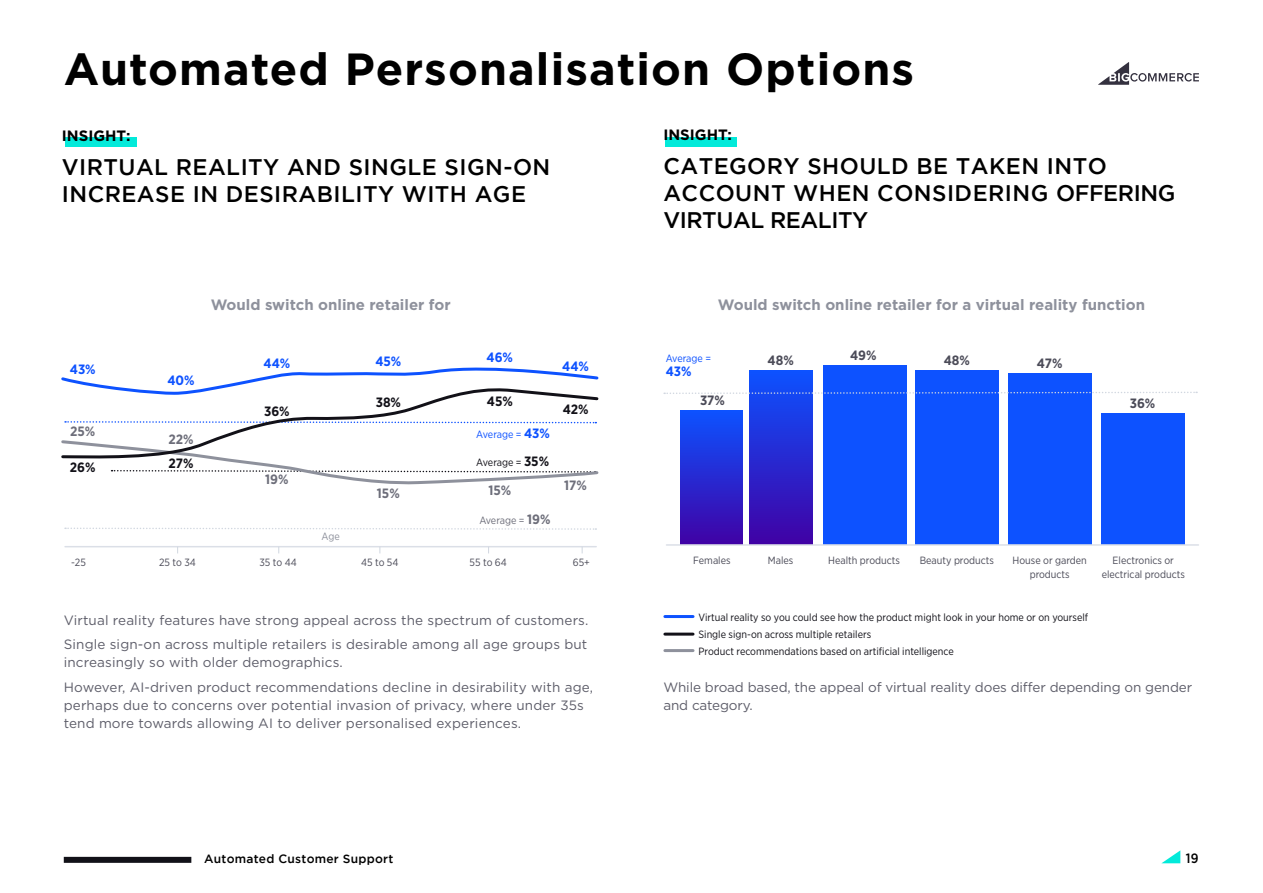
<style>
.page{position:relative;width:1263px;height:893px;background:#fff}
.page>*{position:absolute;margin:0;border:0;box-sizing:border-box;transform-origin:0 0}
.t1{font:700 45px "Gotham";letter-spacing:.025em;color:#000}
.t2{font:500 22.5px/27px "Gotham";letter-spacing:.02em;color:#000}
.t3{font:700 15px "Gotham";color:#8e919c}
.t4{font:700 15px "Gotham";color:#000}
.t5{font:13.5px/24.5px "Gotham";letter-spacing:.01em;color:#5d5d69}
.t6{font:13.5px/18px "Gotham";letter-spacing:-.01em;color:#5d5d69}
.t7{font:700 13.5px "Gotham Narrow";color:#0d52ff}
.t8{font:700 13.5px "Gotham Narrow";letter-spacing:-.005em;color:#4b4b58}
.t9{font:700 13.5px "Gotham Narrow";color:#121118}
.t10{font:700 13.5px "Gotham Narrow";color:#6d6e7a}
.t11{font:500 13.5px "Gotham Narrow";color:#000}
.t12{font:500 12px "Gotham";letter-spacing:.02em;color:#000}
.t13{font:10.5px/17.5px "Gotham Narrow";color:#121118}
.t14{font:10.5px/13.5px "Gotham Narrow";color:#4b4b58;text-align:center}
.t15{font:10.5px "Gotham Narrow";letter-spacing:-.01em;color:#0d52ff}
.t16{font:10.5px "Gotham Narrow";letter-spacing:-.01em;color:#6d6e7a}
.t17{font:10.5px "Gotham Narrow";color:#8e919c}
.s1{font-weight:700;font-size:13.5px}
</style>
<div class="page">
<svg style="left:1098px;top:62px;width:101px;height:23px"></svg>
<div style="left:64px;top:857px;width:127px;height:6px;background:#121118"></div>
<div style="left:666px;top:138px;width:71px;height:9px;background:#03eada"></div>
<svg style="left:1162px;top:850px;width:18px;height:13px"></svg>
<div style="left:749px;top:370px;width:63px;height:175px;background:linear-gradient(to bottom,#0d52ff,#4001a4)"></div>
<div style="left:680px;top:410px;width:63px;height:135px;background:linear-gradient(to bottom,#0d52ff,#4001a4)"></div>
<div style="left:823px;top:366px;width:84px;height:179px;background:#0d52ff"></div>
<div style="left:915px;top:370px;width:84px;height:175px;background:#0d52ff"></div>
<div style="left:1008px;top:374px;width:83px;height:171px;background:#0d52ff"></div>
<div style="left:1101px;top:414px;width:83px;height:131px;background:#0d52ff"></div>
<hr style="left:666px;top:544px;width:532px;height:2px;background:#dbdfe7">
<svg style="left:664px;top:391px;width:533px;height:4px"></svg>
<hr style="left:665px;top:615px;width:28px;height:3px;background:#0d52ff">
<hr style="left:665px;top:633px;width:28px;height:3px;background:#121118">
<hr style="left:665px;top:649px;width:28px;height:3px;background:#8e919c">
<div style="left:65px;top:138px;width:71px;height:9px;background:#03eada"></div>
<svg style="left:65px;top:527px;width:531px;height:3px"></svg>
<hr style="left:65px;top:546px;width:531px;height:1px;background:#dbdfe7">
<svg style="left:61px;top:367px;width:538px;height:117px"></svg>
<h1 class="t1" style="left:64px;top:39px;width:852px">Automated Personalisation Options</h1>
<p class="t4" style="left:62px;top:126px;width:70px">INSIGHT:</p>
<h2 class="t2" style="left:62px;top:153px;width:490px">VIRTUAL REALITY AND SINGLE SIGN-ON<br>INCREASE IN DESIRABILITY WITH AGE</h2>
<p class="t3" style="left:211px;top:294px;width:242px">Would switch online retailer for</p>
<p class="t7" style="left:70px;top:361px;width:27px">43%</p>
<p class="t7" style="left:167px;top:371px;width:29px">40%</p>
<p class="t7" style="left:264px;top:355px;width:28px">44%</p>
<p class="t9" style="left:264px;top:402px;width:27px">36%</p>
<p class="t7" style="left:375px;top:353px;width:27px">45%</p>
<p class="t9" style="left:376px;top:393px;width:27px">38%</p>
<p class="t7" style="left:487px;top:349px;width:28px">46%</p>
<p class="t9" style="left:487px;top:392px;width:27px">45%</p>
<p class="t7" style="left:562px;top:357px;width:28px">44%</p>
<p class="t9" style="left:563px;top:400px;width:27px">42%</p>
<p class="t10" style="left:70px;top:423px;width:27px">25%</p>
<p class="t9" style="left:70px;top:459px;width:27px">26%</p>
<p class="t10" style="left:168px;top:430px;width:27px">22%</p>
<p class="t9" style="left:168px;top:454px;width:27px">27%</p>
<p class="t15" style="left:476px;top:428px;width:75px">Average = <span class="s1">43%</span></p>
<p class="t13" style="left:476px;top:453px;width:74px">Average = <span class="s1">35%</span></p>
<p class="t10" style="left:265px;top:470px;width:25px">19%</p>
<p class="t10" style="left:377px;top:484px;width:24px">15%</p>
<p class="t10" style="left:488px;top:482px;width:24px">15%</p>
<p class="t10" style="left:564px;top:477px;width:24px">17%</p>
<p class="t16" style="left:479px;top:514px;width:73px">Average = <span class="s1">19%</span></p>
<p class="t17" style="left:322px;top:530px;width:20px">Age</p>
<p class="t14" style="left:71px;top:555px;width:16px">-25</p>
<p class="t14" style="left:159px;top:555px;width:38px">25 to 34</p>
<p class="t14" style="left:260px;top:555px;width:39px">35 to 44</p>
<p class="t14" style="left:361px;top:555px;width:39px">45 to 54</p>
<p class="t14" style="left:470px;top:555px;width:39px">55 to 64</p>
<p class="t14" style="left:573px;top:555px;width:19px">65+</p>
<p class="t5" style="left:64px;top:607px;width:526px">Virtual reality features have strong appeal across the spectrum of customers.<br>Single sign-on across multiple retailers is desirable among all age groups but</p>
<p class="t5" style="left:64px;top:650px;width:531px">increasingly so with older demographics.<br>However, AI-driven product recommendations decline in desirability with age,</p>
<p class="t5" style="left:64px;top:695px;width:521px;line-height:18px">perhaps due to concerns over potential invasion of privacy, where under 35s tend more towards allowing AI to deliver personalised experiences.</p>
<p class="t12" style="left:204px;top:852px;width:191px">Automated Customer Support</p>
<p class="t4" style="left:663px;top:125px;width:70px">INSIGHT:</p>
<h2 class="t2" style="left:663px;top:152px;width:513px">CATEGORY SHOULD BE TAKEN INTO<br>ACCOUNT WHEN CONSIDERING OFFERING<br>VIRTUAL REALITY</h2>
<p class="t3" style="left:718px;top:294px;width:429px">Would switch online retailer for a virtual reality function</p>
<p class="t15" style="left:666px;top:352px;width:47px">Average =</p>
<p class="t7" style="left:666px;top:362px;width:27px">43%</p>
<p class="t8" style="left:700px;top:391px;width:26px">37%</p>
<p class="t8" style="left:768px;top:351px;width:28px">48%</p>
<p class="t8" style="left:850px;top:347px;width:28px">49%</p>
<p class="t8" style="left:944px;top:351px;width:28px">48%</p>
<p class="t8" style="left:1037px;top:354px;width:27px">47%</p>
<p class="t8" style="left:1130px;top:394px;width:27px">36%</p>
<p class="t14" style="left:693px;top:553px;width:39px">Females</p>
<p class="t14" style="left:828px;top:553px;width:73px">Health products</p>
<p class="t14" style="left:1012px;top:553px;width:76px">House or garden products</p>
<p class="t14" style="left:768px;top:553px;width:27px">Males</p>
<p class="t14" style="left:920px;top:553px;width:76px">Beauty products</p>
<p class="t14" style="left:1102px;top:553px;width:85px">Electronics or electrical products</p>
<p class="t13" style="left:698px;top:608px;width:391px">Virtual reality so you could see how the product might look in your home or on yourself<br>Single sign-on across multiple retailers</p>
<p class="t13" style="left:698px;top:642px;width:257px">Product recommendations based on artificial intelligence</p>
<p class="t6" style="left:663px;top:678px;width:530px">While broad based, the appeal of virtual reality does differ depending on gender and category.</p>
<p class="t11" style="left:1186px;top:850px;width:14px">19</p>
</div>
